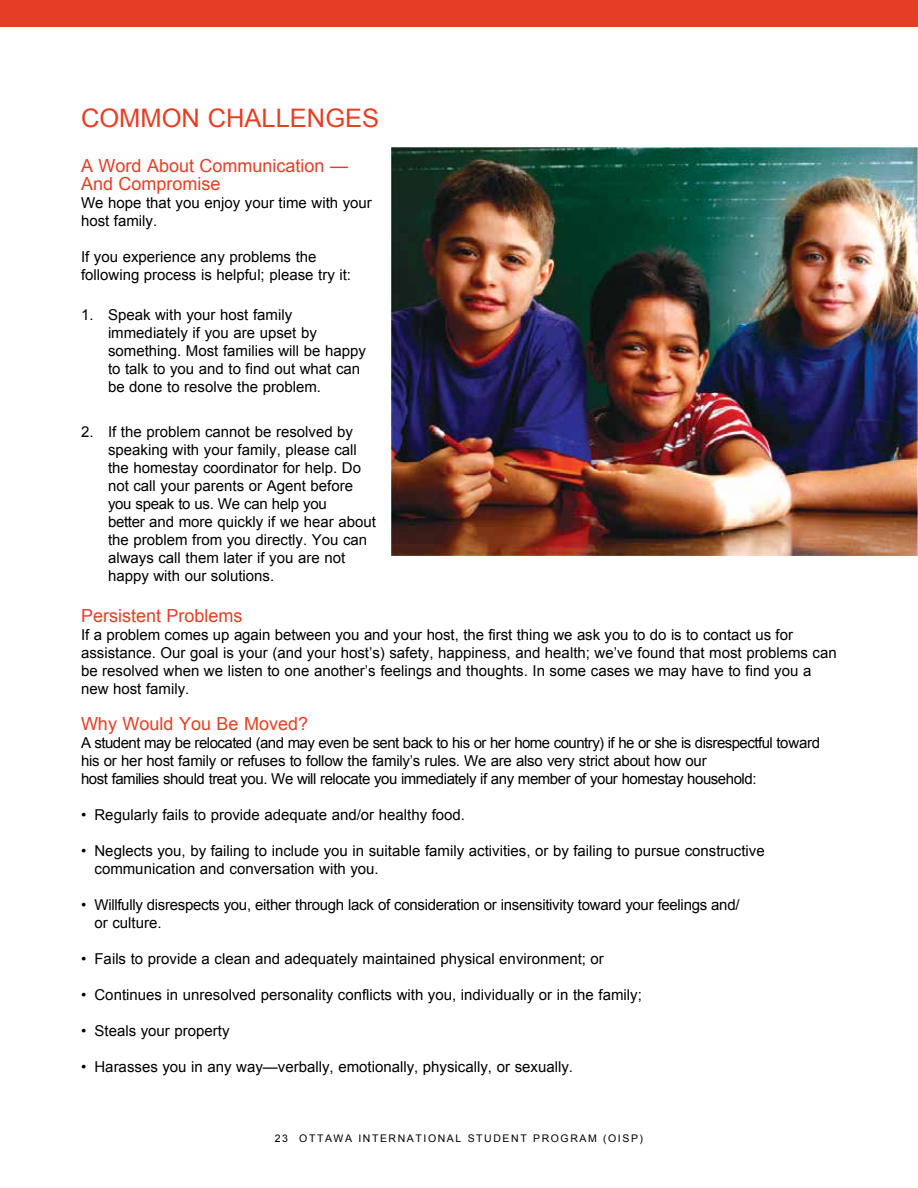
<style>
.page{position:relative;width:918px;height:1188px;background:#fff}
.page>*{position:absolute;margin:0;border:0;box-sizing:border-box;transform-origin:0 0}
.t1{font:25.5px "Arial";color:#e63e25}
.t2{font:18px/18px "Arial";color:#e63e25}
.t3{font:15px/18px "Arial";color:#000}
.t4{font:15px/18px "Arial";letter-spacing:-.03em;color:#000}
.t5{font:15px/18px "Arial";letter-spacing:-.02em;color:#000}
.t6{font:10.5px "Arial";letter-spacing:.15em;color:#000}
</style>
<div class="page">
<img style="left:392px;top:147px;width:526px;height:409px">
<div style="left:0;top:0;width:918px;height:27px;background:#e63e25"></div>
<h1 class="t1" style="left:81px;top:101px;width:300px">COMMON CHALLENGES</h1>
<p class="t2" style="left:81px;top:156px;width:269px">A Word About Communication —<br>And Compromise</p>
<p class="t3" style="left:81px;top:193px;width:292px">We hope that you enjoy your time with your host family.</p>
<p class="t3" style="left:81px;top:247px;width:272px">If you experience any problems the following process is helpful; please try it:</p>
<p class="t3" style="left:108px;top:306px;width:260px;text-indent:-27px">1. Speak with your host family immediately if you are upset by something. Most families will be happy to talk to you and to find out what can be done to resolve the problem.</p>
<p class="t3" style="left:108px;top:423px;width:269px;text-indent:-27px">2. If the problem cannot be resolved by speaking with your family, please call the homestay coordinator for help. Do not call your parents or Agent before you speak to us. We can help you<br>better and more quickly if we hear about the problem from you directly. You can always call them later if you are not happy with our solutions.</p>
<p class="t2" style="left:81px;top:607px;width:163px">Persistent Problems</p>
<p class="t3" style="left:81px;top:626px;width:757px">If a problem comes up again between you and your host, the first thing we ask you to do is to contact us for assistance. Our goal is your (and your host’s) safety, happiness, and health; we’ve found that most problems can be resolved when we listen to one another’s feelings and thoughts. In some cases we may have to find you a new host family.</p>
<p class="t2" style="left:81px;top:715px;width:229px">Why Would You Be Moved?</p>
<p class="t4" style="left:81px;top:734px;width:741px">A student may be relocated (and may even be sent back to his or her home country) if he or she is disrespectful toward his or her host family or refuses to follow the family’s rules. We are also very strict about how our<br>host families should treat you. We will relocate you immediately if any member of your homestay household:</p>
<p class="t3" style="left:81px;top:806px;width:386px">• Regularly fails to provide adequate and/or healthy food.</p>
<p class="t3" style="left:94px;top:842px;width:672px;text-indent:-14px">• Neglects you, by failing to include you in suitable family activities, or by failing to pursue constructive communication and conversation with you.</p>
<p class="t5" style="left:95px;top:896px;width:647px;text-indent:-14px">• Willfully disrespects you, either through lack of consideration or insensitivity toward your feelings and/ or culture.</p>
<p class="t3" style="left:81px;top:950px;width:524px">• Fails to provide a clean and adequately maintained physical environment; or</p>
<p class="t3" style="left:81px;top:986px;width:562px">• Continues in unresolved personality conflicts with you, individually or in the family;</p>
<p class="t3" style="left:81px;top:1022px;width:150px">• Steals your property</p>
<p class="t3" style="left:81px;top:1058px;width:494px">• Harasses you in any way—verbally, emotionally, physically, or sexually.</p>
<p class="t6" style="left:275px;top:1131px;width:370px">23 OTTAWA INTERNATIONAL STUDENT PROGRAM (OISP)</p>
</div>
